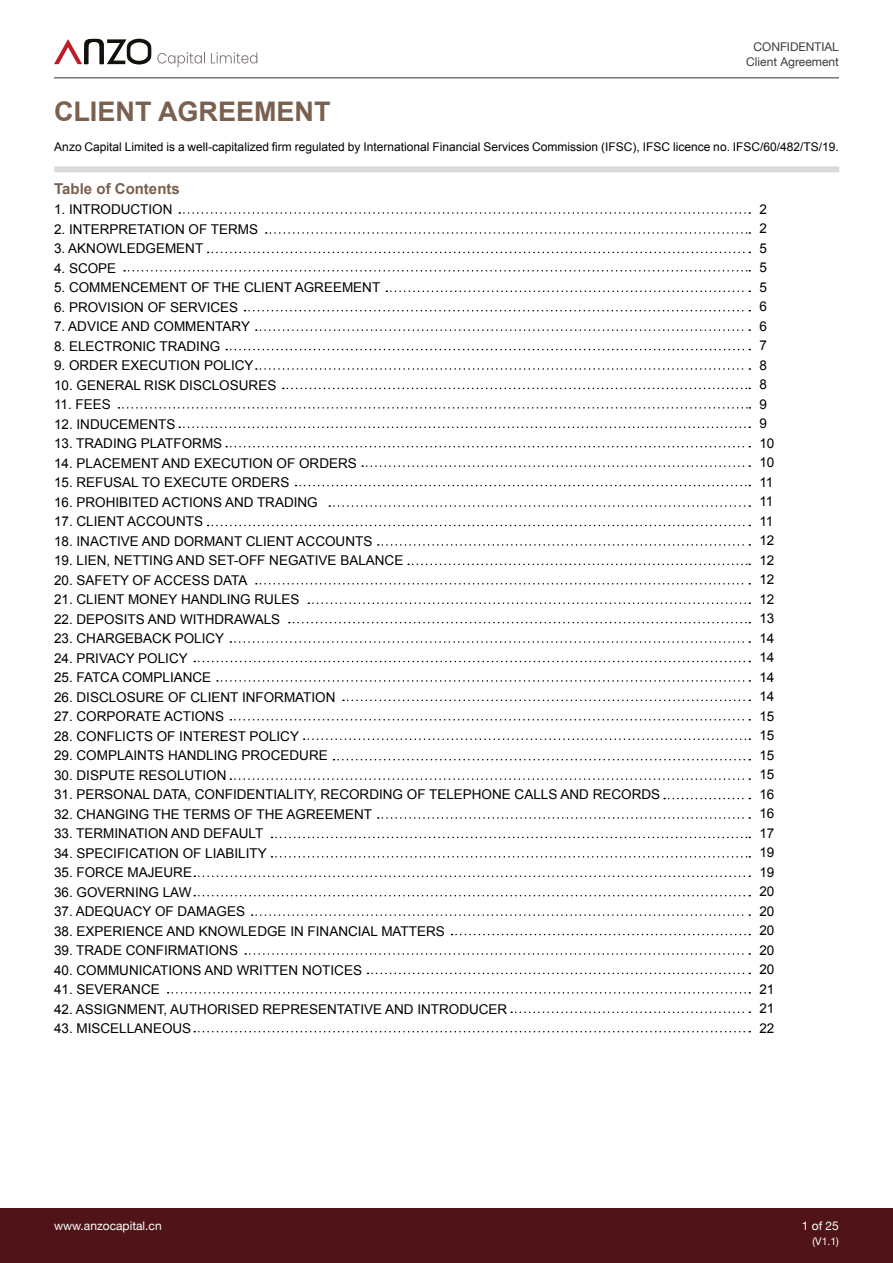
<style>
.page{position:relative;width:893px;height:1263px;background:#fff}
.page>*{position:absolute;margin:0;border:0;box-sizing:border-box;transform-origin:0 0}
.t1{font:700 27px "Arial";color:#7a604e}
.t2{font:700 15px "Arial";color:#7a604e}
.t3{font:13.5px/19.5px "Arial";color:#000}
.t4{font:12px "Arial";color:#000}
.t5{font:12px/14.4px "Helvetica Neue";color:#3c3c3b;text-align:right}
.t6{font:12px "Helvetica Neue";color:#fff}
.t7{font:10.5px "Helvetica Neue";color:#fff}
</style>
<div class="page">
<hr style="left:54px;top:77px;width:785px;height:2px;background:#777">
<div style="left:0;top:1209px;width:893px;height:54px;background:#4f1318"></div>
<svg style="left:157px;top:52px;width:48px;height:15px"></svg>
<svg style="left:211px;top:52px;width:46px;height:12px"></svg>
<svg style="left:54px;top:38px;width:97px;height:27px"></svg>
<div style="left:54px;top:166px;width:785px;height:6px;background:#dadada"></div>
<svg style="left:179px;top:212px;width:571px;height:2px"></svg>
<svg style="left:266px;top:232px;width:484px;height:2px"></svg>
<svg style="left:208px;top:252px;width:542px;height:1px"></svg>
<svg style="left:124px;top:270px;width:626px;height:2px"></svg>
<svg style="left:386px;top:290px;width:364px;height:2px"></svg>
<svg style="left:245px;top:310px;width:505px;height:1px"></svg>
<svg style="left:256px;top:329px;width:494px;height:2px"></svg>
<svg style="left:226px;top:349px;width:524px;height:1px"></svg>
<svg style="left:256px;top:368px;width:494px;height:2px"></svg>
<svg style="left:283px;top:388px;width:467px;height:1px"></svg>
<svg style="left:118px;top:407px;width:632px;height:2px"></svg>
<svg style="left:179px;top:426px;width:571px;height:2px"></svg>
<svg style="left:226px;top:446px;width:524px;height:1px"></svg>
<svg style="left:362px;top:465px;width:388px;height:2px"></svg>
<svg style="left:296px;top:485px;width:454px;height:1px"></svg>
<svg style="left:329px;top:505px;width:421px;height:2px"></svg>
<svg style="left:208px;top:525px;width:542px;height:1px"></svg>
<svg style="left:378px;top:544px;width:372px;height:2px"></svg>
<svg style="left:408px;top:564px;width:342px;height:1px"></svg>
<svg style="left:256px;top:583px;width:494px;height:1px"></svg>
<svg style="left:308px;top:602px;width:442px;height:2px"></svg>
<svg style="left:289px;top:622px;width:461px;height:1px"></svg>
<svg style="left:230px;top:641px;width:520px;height:2px"></svg>
<svg style="left:194px;top:661px;width:556px;height:1px"></svg>
<svg style="left:217px;top:680px;width:533px;height:2px"></svg>
<svg style="left:343px;top:700px;width:407px;height:1px"></svg>
<svg style="left:230px;top:719px;width:520px;height:1px"></svg>
<svg style="left:304px;top:738px;width:446px;height:2px"></svg>
<svg style="left:333px;top:759px;width:417px;height:1px"></svg>
<svg style="left:230px;top:778px;width:520px;height:2px"></svg>
<svg style="left:664px;top:798px;width:86px;height:1px"></svg>
<svg style="left:378px;top:817px;width:372px;height:2px"></svg>
<svg style="left:271px;top:837px;width:479px;height:1px"></svg>
<svg style="left:271px;top:856px;width:479px;height:1px"></svg>
<svg style="left:194px;top:875px;width:556px;height:2px"></svg>
<svg style="left:194px;top:895px;width:556px;height:1px"></svg>
<svg style="left:252px;top:914px;width:498px;height:2px"></svg>
<svg style="left:451px;top:934px;width:299px;height:1px"></svg>
<svg style="left:245px;top:953px;width:505px;height:2px"></svg>
<svg style="left:367px;top:973px;width:383px;height:1px"></svg>
<svg style="left:168px;top:992px;width:582px;height:1px"></svg>
<svg style="left:511px;top:1011px;width:239px;height:2px"></svg>
<svg style="left:194px;top:1031px;width:556px;height:1px"></svg>
<h1 class="t1" style="left:54px;top:93px;width:278px">CLIENT AGREEMENT</h1>
<p class="t5" style="left:746px;top:41px;width:94px">CONFIDENTIAL<br>Client Agreement</p>
<p class="t4" style="left:54px;top:139px;width:786px">Anzo Capital Limited is a well-capitalized firm regulated by International Financial Services Commission (IFSC), IFSC licence no. IFSC/60/482/TS/19.</p>
<p class="t2" style="left:54px;top:179px;width:127px">Table of Contents</p>
<p class="t3" style="left:54px;top:200px;width:120px">1. INTRODUCTION</p>
<p class="t3" style="left:54px;top:219px;width:206px">2. INTERPRETATION OF TERMS</p>
<p class="t3" style="left:54px;top:239px;width:151px">3. AKNOWLEDGEMENT</p>
<p class="t3" style="left:54px;top:258px;width:64px">4. SCOPE</p>
<p class="t3" style="left:54px;top:278px;width:328px">5. COMMENCEMENT OF THE CLIENT AGREEMENT</p>
<p class="t3" style="left:54px;top:297px;width:186px">6. PROVISION OF SERVICES</p>
<p class="t3" style="left:54px;top:317px;width:198px">7. ADVICE AND COMMENTARY</p>
<p class="t3" style="left:54px;top:336px;width:168px">8. ELECTRONIC TRADING</p>
<p class="t3" style="left:54px;top:356px;width:201px">9. ORDER EXECUTION POLICY</p>
<p class="t3" style="left:54px;top:375px;width:224px">10. GENERAL RISK DISCLOSURES</p>
<p class="t3" style="left:54px;top:395px;width:58px">11. FEES</p>
<p class="t3" style="left:54px;top:414px;width:123px">12. INDUCEMENTS</p>
<p class="t3" style="left:54px;top:434px;width:170px">13. TRADING PLATFORMS</p>
<p class="t3" style="left:54px;top:453px;width:304px">14. PLACEMENT AND EXECUTION OF ORDERS</p>
<p class="t3" style="left:54px;top:473px;width:237px">15. REFUSAL TO EXECUTE ORDERS</p>
<p class="t3" style="left:54px;top:492px;width:265px">16. PROHIBITED ACTIONS AND TRADING</p>
<p class="t3" style="left:54px;top:512px;width:151px">17. CLIENT ACCOUNTS</p>
<p class="t3" style="left:54px;top:531px;width:320px">18. INACTIVE AND DORMANT CLIENT ACCOUNTS</p>
<p class="t3" style="left:54px;top:551px;width:351px">19. LIEN, NETTING AND SET-OFF NEGATIVE BALANCE</p>
<p class="t3" style="left:54px;top:570px;width:195px">20. SAFETY OF ACCESS DATA</p>
<p class="t3" style="left:54px;top:590px;width:247px">21. CLIENT MONEY HANDLING RULES</p>
<p class="t3" style="left:54px;top:609px;width:228px">22. DEPOSITS AND WITHDRAWALS</p>
<p class="t3" style="left:54px;top:629px;width:172px">23. CHARGEBACK POLICY</p>
<p class="t3" style="left:54px;top:648px;width:135px">24. PRIVACY POLICY</p>
<p class="t3" style="left:54px;top:668px;width:159px">25. FATCA COMPLIANCE</p>
<p class="t3" style="left:54px;top:687px;width:283px">26. DISCLOSURE OF CLIENT INFORMATION</p>
<p class="t3" style="left:54px;top:707px;width:172px">27. CORPORATE ACTIONS</p>
<p class="t3" style="left:54px;top:726px;width:247px">28. CONFLICTS OF INTEREST POLICY</p>
<p class="t3" style="left:54px;top:746px;width:275px">29. COMPLAINTS HANDLING PROCEDURE</p>
<p class="t3" style="left:54px;top:765px;width:174px">30. DISPUTE RESOLUTION</p>
<p class="t3" style="left:54px;top:785px;width:608px">31. PERSONAL DATA, CONFIDENTIALITY, RECORDING OF TELEPHONE CALLS AND RECORDS</p>
<p class="t3" style="left:54px;top:804px;width:320px">32. CHANGING THE TERMS OF THE AGREEMENT</p>
<p class="t3" style="left:54px;top:824px;width:211px">33. TERMINATION AND DEFAULT</p>
<p class="t3" style="left:54px;top:843px;width:214px">34. SPECIFICATION OF LIABILITY</p>
<p class="t3" style="left:54px;top:863px;width:140px">35. FORCE MAJEURE</p>
<p class="t3" style="left:54px;top:882px;width:139px">36. GOVERNING LAW</p>
<p class="t3" style="left:54px;top:902px;width:193px">37. ADEQUACY OF DAMAGES</p>
<p class="t3" style="left:54px;top:921px;width:392px">38. EXPERIENCE AND KNOWLEDGE IN FINANCIAL MATTERS</p>
<p class="t3" style="left:54px;top:941px;width:186px">39. TRADE CONFIRMATIONS</p>
<p class="t3" style="left:54px;top:960px;width:310px">40. COMMUNICATIONS AND WRITTEN NOTICES</p>
<p class="t3" style="left:54px;top:980px;width:107px">41. SEVERANCE</p>
<p class="t3" style="left:54px;top:999px;width:455px">42. ASSIGNMENT, AUTHORISED REPRESENTATIVE AND INTRODUCER</p>
<p class="t3" style="left:54px;top:1019px;width:139px">43. MISCELLANEOUS</p>
<p class="t6" style="left:54px;top:1217px;width:109px">www.anzocapital.cn</p>
<p class="t3" style="left:759px;top:200px;width:17px">2<br>2<br>5<br>5<br>5<br>6<br>6<br>7<br>8<br>8<br>9<br>9<br>10<br>10<br>11<br>11<br>11<br>12<br>12<br>12<br>12<br>13<br>14<br>14<br>14<br>14<br>15<br>15<br>15<br>15<br>16<br>16<br>17<br>19<br>19<br>20<br>20<br>20<br>20<br>20<br>21<br>21<br>22</p>
<p class="t6" style="left:802px;top:1217px;width:39px">1 of 25</p>
<p class="t7" style="left:812px;top:1234px;width:28px">(V1.1)</p>
</div>
